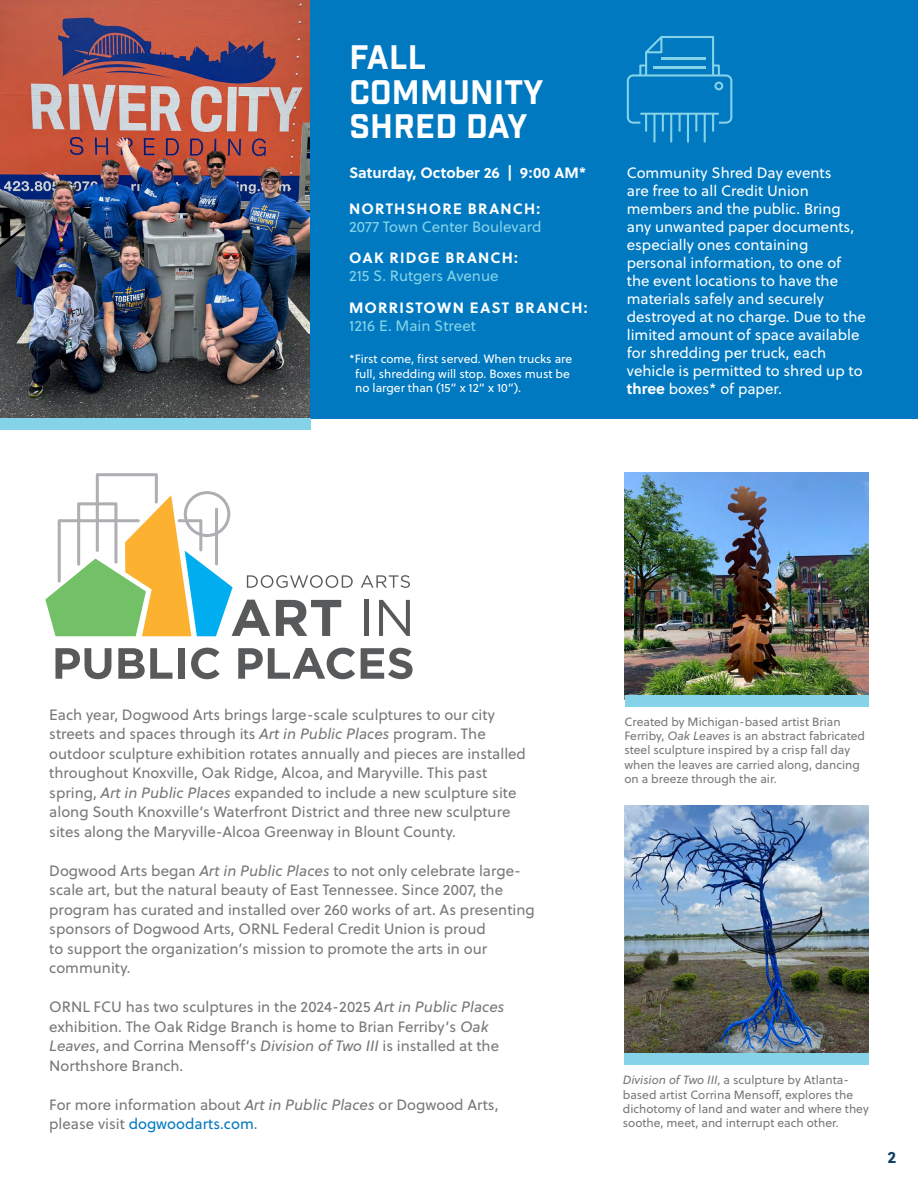
<style>
.page{position:relative;width:918px;height:1188px;background:#fff}
.page>*{position:absolute;margin:0;border:0;box-sizing:border-box;transform-origin:0 0}
.t1{font:33px/34.5px "Industry Inc Base";letter-spacing:.01em;color:#fff}
.t2{font:700 16.5px "Soleil";color:#0d3e64}
.t3{font:15px/19.5px "Soleil";color:#77787b}
.t4{font:15px/18px "Soleil";color:#fff}
.t5{font:15px "Soleil";color:#85d3e8}
.t6{font:700 15px "Soleil";letter-spacing:.075em;color:#fff}
.t7{font:700 15px "Soleil";color:#fff}
.t8{font:12px/14.4px "Soleil";color:#77787b}
.t9{font:12px/14.4px "Soleil";color:#fff}
.s1{font-weight:700}
.s2{font-style:italic}
.s3{color:#0079c1}
</style>
<div class="page">
<img style="left:625px;top:472px;width:244px;height:223px">
<img style="left:624px;top:805px;width:245px;height:248px">
<div style="left:625px;top:695px;width:244px;height:12px;background:#85d3e8"></div>
<div style="left:624px;top:1053px;width:245px;height:12px;background:#85d3e8"></div>
<img style="left:0;top:0;width:310px;height:418px">
<div style="left:310px;top:0;width:608px;height:418px;background:#0079c1"></div>
<svg style="left:627px;top:36px;width:105px;height:106px"></svg>
<div style="left:0;top:418px;width:310px;height:12px;background:#85d3e8"></div>
<svg style="left:55px;top:648px;width:56px;height:31px"></svg>
<svg style="left:118px;top:648px;width:54px;height:31px"></svg>
<div style="left:178px;top:648px;width:7px;height:31px;background:#58595b"></div>
<svg style="left:191px;top:648px;width:29px;height:31px"></svg>
<svg style="left:238px;top:648px;width:117px;height:31px"></svg>
<svg style="left:361px;top:648px;width:52px;height:31px"></svg>
<svg style="left:361px;top:575px;width:49px;height:13px"></svg>
<svg style="left:45px;top:473px;width:308px;height:163px"></svg>
<hr style="left:364px;top:600px;width:4px;height:36px;background:#58595b">
<svg style="left:379px;top:600px;width:31px;height:36px"></svg>
<hr style="left:917px;top:740px;width:1px;height:70px;background:#0d3e64">
<h1 class="t1" style="left:349px;top:42px;width:196px">FALL<br>COMMUNITY<br>SHRED DAY</h1>
<p class="t7" style="left:349px;top:161px;width:239px">Saturday, October 26 | 9:00 AM*</p>
<p class="t6" style="left:349px;top:197px;width:192px">NORTHSHORE BRANCH:</p>
<p class="t5" style="left:349px;top:216px;width:194px">2077 Town Center Boulevard</p>
<p class="t6" style="left:349px;top:246px;width:170px">OAK RIDGE BRANCH:</p>
<p class="t5" style="left:349px;top:265px;width:151px">215 S. Rutgers Avenue</p>
<p class="t6" style="left:349px;top:296px;width:240px">MORRISTOWN EAST BRANCH:</p>
<p class="t5" style="left:349px;top:315px;width:128px">1216 E. Main Street</p>
<p class="t9" style="left:355px;top:352px;width:219px;text-indent:-6px">*First come, first served. When trucks are full, shredding will stop. Boxes must be no larger than (15” x 12” x 10”).</p>
<p class="t4" style="left:627px;top:163px;width:241px">Community Shred Day events<br>are free to all Credit Union members and the public. Bring any unwanted paper documents, especially ones containing personal information, to one of the event locations to have the materials safely and securely destroyed at no charge. Due to the limited amount of space available for shredding per truck, each vehicle is permitted to shred up to <span class="s1">three</span> boxes* of paper.</p>
<p class="t3" style="left:49px;top:704px;width:478px">Each year, Dogwood Arts brings large-scale sculptures to our city streets and spaces through its <span class="s2">Art in Public Places</span> program. The outdoor sculpture exhibition rotates annually and pieces are installed throughout Knoxville, Oak Ridge, Alcoa, and Maryville. This past spring, <span class="s2">Art in Public Places</span> expanded to include a new sculpture site along South Knoxville’s Waterfront District and three new sculpture sites along the Maryville-Alcoa Greenway in Blount County.</p>
<p class="t3" style="left:49px;top:860px;width:487px">Dogwood Arts began <span class="s2">Art in Public Places</span> to not only celebrate large&shy;scale art, but the natural beauty of East Tennessee. Since 2007, the program has curated and installed over 260 works of art. As presenting sponsors of Dogwood Arts, ORNL Federal Credit Union is proud<br>to support the organization’s mission to promote the arts in our community.</p>
<p class="t3" style="left:49px;top:997px;width:457px">ORNL FCU has two sculptures in the 2024-2025 <span class="s2">Art in Public Places </span>exhibition. The Oak Ridge Branch is home to Brian Ferriby’s <span class="s2">Oak Leaves</span>, and Corrina Mensoff’s <span class="s2">Division of Two III</span> is installed at the Northshore Branch.</p>
<p class="t3" style="left:49px;top:1094px;width:451px">For more information about <span class="s2">Art in Public Places</span> or Dogwood Arts, please visit <span class="s3">dogwoodarts.com</span>.</p>
<p class="t8" style="left:624px;top:714px;width:242px">Created by Michigan-based artist Brian Ferriby, <span class="s2">Oak Leaves</span> is an abstract fabricated steel sculpture inspired by a crisp fall day when the leaves are carried along, dancing on a breeze through the air.</p>
<p class="t8" style="left:623px;top:1072px;width:247px"><span class="s2">Division of Two III</span>, a sculpture by Atlanta&shy;based artist Corrina Mensoff, explores the dichotomy of land and water and where they soothe, meet, and interrupt each other.</p>
<p class="t2" style="left:887px;top:1144px;width:10px">2</p>
</div>
